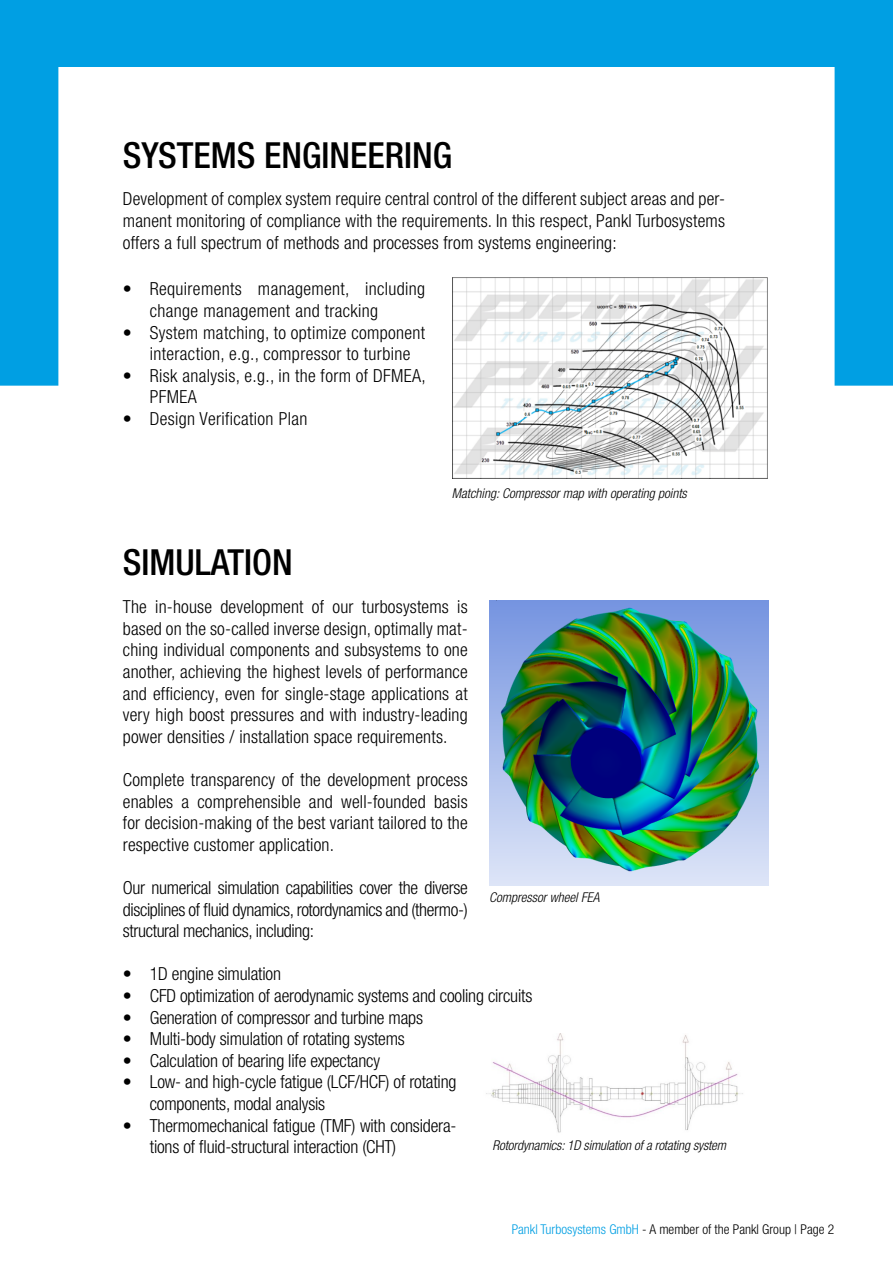
<style>
.page{position:relative;width:893px;height:1263px;background:#fff}
.page>*{position:absolute;margin:0;border:0;box-sizing:border-box;transform-origin:0 0}
.t1{font:500 condensed 36px "Helvetica Neue LT Pro";color:#000}
.t2{font:300 condensed 18px/21.6px "Helvetica Neue LT Pro";letter-spacing:-.01em;color:#000;text-align:justify}
.t3{font:300 condensed 18px/21.6px "Helvetica Neue LT Pro";letter-spacing:.02em;color:#000}
.t4{font:italic 300 condensed 13.5px "Helvetica Neue LT Pro";color:#000}
.t5{font:300 condensed 13.5px "Helvetica Neue LT Pro";color:#000}
.s1{color:#009fe3}
</style>
<div class="page">
<svg style="left:0;top:0;width:893px;height:428px"></svg>
<img style="left:452px;top:277px;width:315px;height:201px">
<img style="left:489px;top:601px;width:279px;height:284px">
<img style="left:486px;top:1033px;width:257px;height:100px">
<h1 class="t1" style="left:123px;top:133px;width:331px">SYSTEMS ENGINEERING</h1>
<p class="t2" style="left:123px;top:188px;width:604px">Development of complex system require central control of the different subject areas and per&shy;manent monitoring of compliance with the requirements. In this respect, Pankl Turbosystems offers a full spectrum of methods and processes from systems engineering:</p>
<p class="t3" style="left:150px;top:278px;width:277px;text-indent:-27px">• Requirements management, including change management and tracking</p>
<p class="t3" style="left:150px;top:321px;width:277px;text-indent:-27px">• System matching, to optimize component interaction, e.g., compressor to turbine</p>
<p class="t3" style="left:150px;top:364px;width:278px;text-indent:-27px">• Risk analysis, e.g., in the form of DFMEA,<br>PFMEA</p>
<p class="t3" style="left:123px;top:408px;width:186px">• Design Verification Plan</p>
<p class="t4" style="left:452px;top:486px;width:237px">Matching: Compressor map with operating points</p>
<h1 class="t1" style="left:123px;top:541px;width:172px">SIMULATION</h1>
<p class="t2" style="left:123px;top:596px;width:346px">The in-house development of our turbosystems is based on the so-called inverse design, optimally mat&shy;ching individual components and subsystems to one another, achieving the highest levels of performance and efficiency, even for single-stage applications at very high boost pressures and with industry-leading power densities / installation space requirements.</p>
<p class="t2" style="left:123px;top:769px;width:346px">Complete transparency of the development process enables a comprehensible and well-founded basis for decision-making of the best variant tailored to the respective customer application.</p>
<p class="t2" style="left:123px;top:877px;width:346px">Our numerical simulation capabilities cover the diverse disciplines of fluid dynamics, rotordynamics and (thermo-) structural mechanics, including:</p>
<p class="t2" style="left:123px;top:963px;width:160px">• 1D engine simulation</p>
<p class="t2" style="left:123px;top:985px;width:411px">• CFD optimization of aerodynamic systems and cooling circuits</p>
<p class="t2" style="left:123px;top:1006px;width:302px">• Generation of compressor and turbine maps</p>
<p class="t2" style="left:123px;top:1028px;width:284px">• Multi-body simulation of rotating systems</p>
<p class="t2" style="left:123px;top:1049px;width:259px">• Calculation of bearing life expectancy</p>
<p class="t2" style="left:150px;top:1071px;width:308px;text-indent:-27px">• Low- and high-cycle fatigue (LCF/HCF) of rotating components, modal analysis</p>
<p class="t2" style="left:150px;top:1114px;width:308px;text-indent:-27px">• Thermomechanical fatigue (TMF) with considera&shy;tions of fluid-structural interaction (CHT)</p>
<p class="t4" style="left:489px;top:889px;width:112px">Compressor wheel FEA</p>
<p class="t4" style="left:493px;top:1138px;width:235px">Rotordynamics: 1D simulation of a rotating system</p>
<p class="t5" style="left:512px;top:1222px;width:324px"><span class="s1">Pankl Turbosystems GmbH</span> - A member of the Pankl Group | Page 2</p>
</div>
